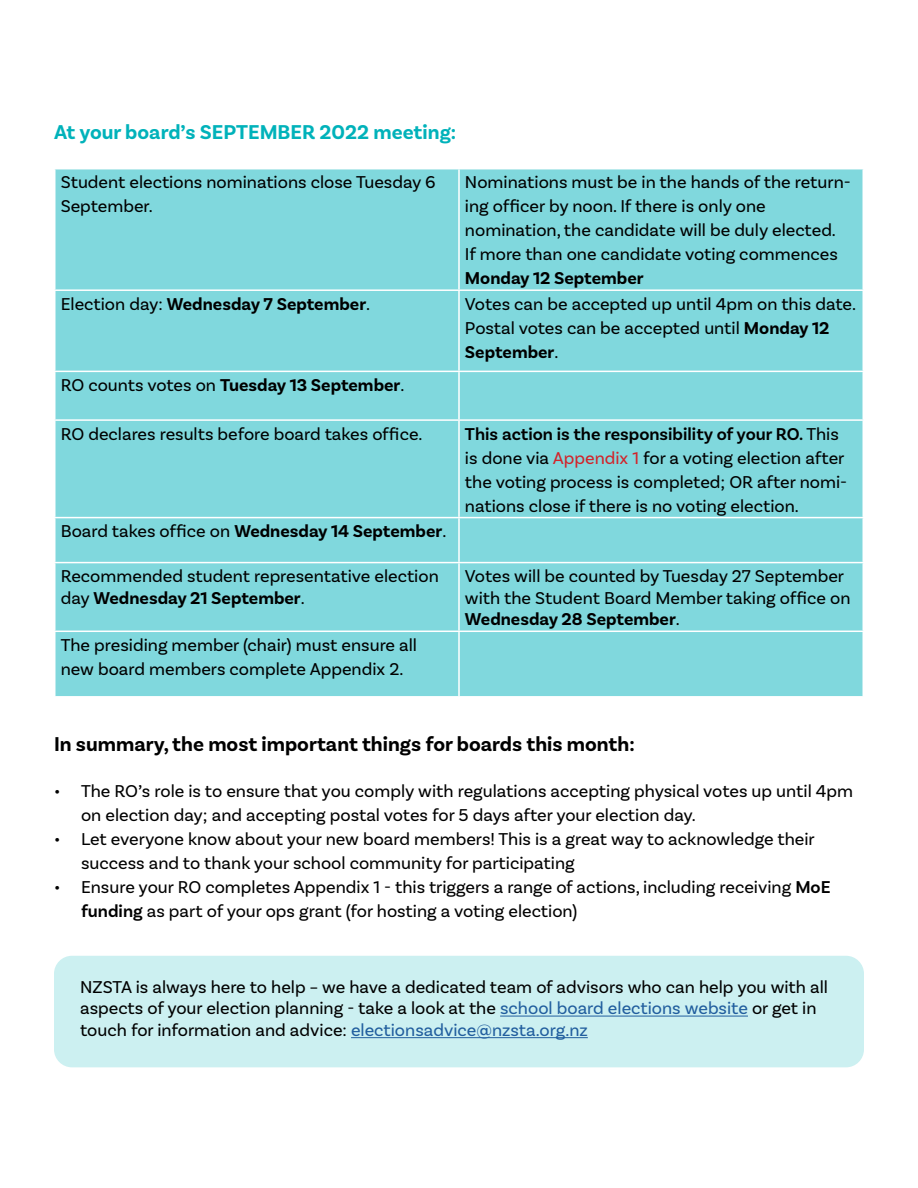
<style>
.page{position:relative;width:918px;height:1188px;background:#fff}
.page>*{position:absolute;margin:0;border:0;box-sizing:border-box;transform-origin:0 0}
.t1{font:700 21px "Basic Sans";color:#000}
.t2{font:700 21px "Basic Sans";color:#00b2ba}
.t3{font:18px/24px "Basic Sans";color:#000}
.t4{font:700 18px "Basic Sans";color:#000}
.s1{font-weight:400}
.s2{font-weight:700}
.s3{font-weight:600}
.s4{color:#d2232a}
.s5{color:#215e9e}
</style>
<div class="page">
<div style="left:54px;top:956px;width:810px;height:111px;background:#ccf0f1;border-radius:18px"></div>
<hr style="left:500px;top:1016px;width:248px;height:1px;background:#215e9e">
<hr style="left:351px;top:1037px;width:237px;height:1px;background:#215e9e">
<div style="left:56px;top:169px;width:806px;height:527px;background:#80d8dd"></div>
<hr style="left:458px;top:169px;width:2px;height:120px;background:#fff">
<hr style="left:54px;top:289px;width:405px;height:2px;background:#fff">
<hr style="left:459px;top:289px;width:405px;height:2px;background:#fff">
<hr style="left:458px;top:291px;width:2px;height:80px;background:#fff">
<hr style="left:54px;top:371px;width:405px;height:1px;background:#fff">
<hr style="left:459px;top:371px;width:405px;height:1px;background:#fff">
<hr style="left:458px;top:372px;width:2px;height:47px;background:#fff">
<hr style="left:54px;top:419px;width:405px;height:2px;background:#fff">
<hr style="left:459px;top:419px;width:405px;height:2px;background:#fff">
<hr style="left:458px;top:421px;width:2px;height:96px;background:#fff">
<hr style="left:54px;top:517px;width:405px;height:1px;background:#fff">
<hr style="left:459px;top:517px;width:405px;height:1px;background:#fff">
<hr style="left:458px;top:518px;width:2px;height:44px;background:#fff">
<hr style="left:54px;top:562px;width:405px;height:1px;background:#fff">
<hr style="left:459px;top:562px;width:405px;height:1px;background:#fff">
<hr style="left:458px;top:563px;width:2px;height:68px;background:#fff">
<hr style="left:54px;top:631px;width:405px;height:1px;background:#fff">
<hr style="left:459px;top:631px;width:405px;height:1px;background:#fff">
<hr style="left:458px;top:632px;width:2px;height:64px;background:#fff">
<p class="t2" style="left:54px;top:119px;width:404px">At your board’s SEPTEMBER 2022 meeting:</p>
<p class="t3" style="left:61px;top:170px;width:376px">Student elections nominations close Tuesday 6<br>September.</p>
<p class="t3" style="left:465px;top:170px;width:387px">Nominations must be in the hands of the return&shy;ing officer by noon. If there is only one nomination, the candidate will be duly elected.<br>If more than one candidate voting commences</p>
<p class="t4" style="left:465px;top:267px;width:180px">Monday 12 September</p>
<p class="t4" style="left:61px;top:293px;width:311px"><span class="s1">Election day:</span> Wednesday 7 September<span class="s1">.</span></p>
<p class="t3" style="left:465px;top:292px;width:393px">Votes can be accepted up until 4pm on this date.<br>Postal votes can be accepted until <span class="s2">Monday 12<br>September</span>.</p>
<p class="t4" style="left:61px;top:374px;width:345px"><span class="s1">RO counts votes on</span> Tuesday 13 September<span class="s1">.</span></p>
<p class="t3" style="left:61px;top:421px;width:363px">RO declares results before board takes office.</p>
<p class="t3" style="left:465px;top:421px;width:384px"><span class="s3">This action is the responsibility of your RO.</span> This is done via <span class="s4">Appendix 1</span> for a voting election after the voting process is completed; OR after nomi&shy;nations close if there is no voting election.</p>
<p class="t4" style="left:61px;top:520px;width:387px"><span class="s1">Board takes office on</span> Wednesday 14 September<span class="s1">.</span></p>
<p class="t3" style="left:61px;top:565px;width:380px;line-height:21.6px">Recommended student representative election day <span class="s2">Wednesday 21 September</span>.</p>
<p class="t3" style="left:465px;top:565px;width:387px;line-height:21.6px">Votes will be counted by Tuesday 27 September with the Student Board Member taking office on<br><span class="s2">Wednesday 28 September</span>.</p>
<p class="t3" style="left:61px;top:633px;width:358px">The presiding member (chair) must ensure all new board members complete Appendix 2.</p>
<p class="t1" style="left:54px;top:731px;width:582px">In summary, the most important things for boards this month:</p>
<p class="t3" style="left:81px;top:778px;width:774px;text-indent:-27px">• The RO’s role is to ensure that you comply with regulations accepting physical votes up until 4pm on election day; and accepting postal votes for 5 days after your election day.</p>
<p class="t3" style="left:81px;top:826px;width:735px;text-indent:-27px">• Let everyone know about your new board members! This is a great way to acknowledge their success and to thank your school community for participating</p>
<p class="t3" style="left:81px;top:874px;width:751px;text-indent:-27px">• Ensure your RO completes Appendix 1 - this triggers a range of actions, including receiving <span class="s3">MoE funding</span> as part of your ops grant (for hosting a voting election)</p>
<p class="t3" style="left:80px;top:976px;width:749px;line-height:21.6px">NZSTA is always here to help – we have a dedicated team of advisors who can help you with all aspects of your election planning - take a look at the <span class="s5">school board elections website</span> or get in touch for information and advice: <span class="s5">electionsadvice@nzsta.org.nz</span></p>
</div>
